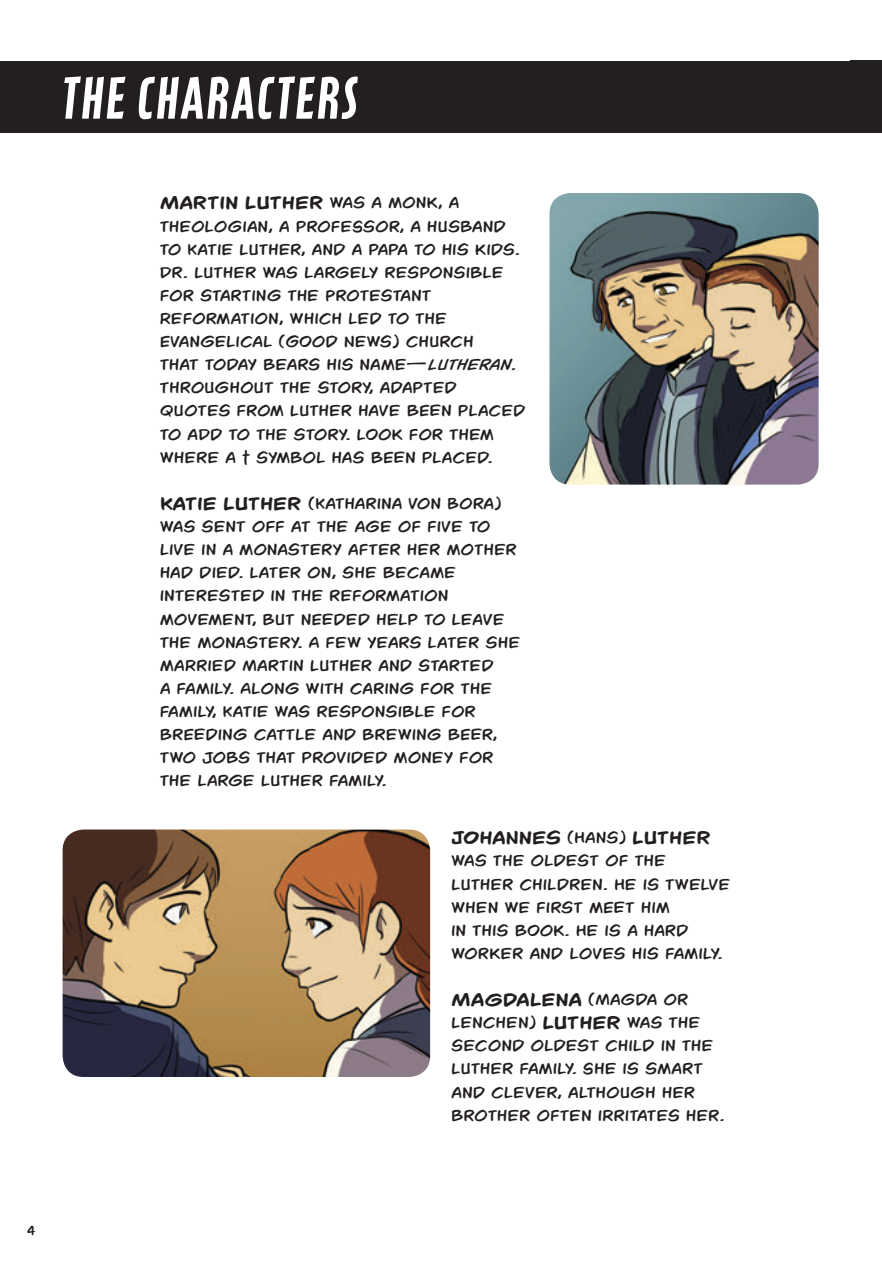
<style>
.page{position:relative;width:882px;height:1261px;background:#fff}
.page>*{position:absolute;margin:0;border:0;box-sizing:border-box;transform-origin:0 0}
.t1{font:52.5px "Latex Top";color:#fff}
.t2{font:19.25px/23.1px "Outof Line BB";color:#231f20}
.t3{font:15.75px "Outof Line BB";color:#231f20}
.s1{font-weight:700}
.s2{font-family:"Noteworthy";font-weight:700}
.s3{font-style:italic}
</style>
<div class="page">
<div style="left:850px;top:60px;width:32px;height:72px;background:#231f20"></div>
<div style="left:0;top:62px;width:882px;height:71px;background:#231f20"></div>
<img style="left:63px;top:829px;width:367px;height:247px">
<img style="left:549px;top:193px;width:270px;height:291px">
<h1 class="t1" style="left:63px;top:66px;width:300px">THE CHARACTERS</h1>
<p class="t2" style="left:160px;top:190px;width:367px"><span class="s1">MARTIN LUTHER</span> WAS A MONK, A<br>THEOLOGIAN, A PROFESSOR, A HUSBAND<br>TO KATIE LUTHER, AND A PAPA TO HIS KIDS.<br>DR. LUTHER WAS LARGELY RESPONSIBLE<br>FOR STARTING THE PROTESTANT<br>REFORMATION, WHICH LED TO THE<br>EVANGELICAL (GOOD NEWS) CHURCH<br>THAT TODAY BEARS HIS NAME<span class="s2">—</span><span class="s3">LUTHERAN</span>.<br>THROUGHOUT THE STORY, ADAPTED<br>QUOTES FROM LUTHER HAVE BEEN PLACED<br>TO ADD TO THE STORY. LOOK FOR THEM<br>WHERE A † SYMBOL HAS BEEN PLACED.</p>
<p class="t2" style="left:160px;top:491px;width:362px"><span class="s1">KATIE LUTHER</span> (KATHARINA VON BORA)<br>WAS SENT OFF AT THE AGE OF FIVE TO<br>LIVE IN A MONASTERY AFTER HER MOTHER<br>HAD DIED. LATER ON, SHE BECAME<br>INTERESTED IN THE REFORMATION<br>MOVEMENT, BUT NEEDED HELP TO LEAVE<br>THE MONASTERY. A FEW YEARS LATER SHE<br>MARRIED MARTIN LUTHER AND STARTED<br>A FAMILY. ALONG WITH CARING FOR THE<br>FAMILY, KATIE WAS RESPONSIBLE FOR<br>BREEDING CATTLE AND BREWING BEER,<br>TWO JOBS THAT PROVIDED MONEY FOR<br>THE LARGE LUTHER FAMILY.</p>
<p class="t2" style="left:451px;top:825px;width:281px"><span class="s1">JOHANNES</span> (HANS) <span class="s1">LUTHER<br></span>WAS THE OLDEST OF THE<br>LUTHER CHILDREN. HE IS TWELVE<br>WHEN WE FIRST MEET HIM<br>IN THIS BOOK. HE IS A HARD<br>WORKER AND LOVES HIS FAMILY.</p>
<p class="t2" style="left:451px;top:987px;width:275px"><span class="s1">MAGDALENA</span> (MAGDA OR<br>LENCHEN) <span class="s1">LUTHER</span> WAS THE<br>SECOND OLDEST CHILD IN THE<br>LUTHER FAMILY. SHE IS SMART<br>AND CLEVER, ALTHOUGH HER<br>BROTHER OFTEN IRRITATES HER.</p>
<p class="t3" style="left:27px;top:1221px;width:10px">4</p>
</div>
